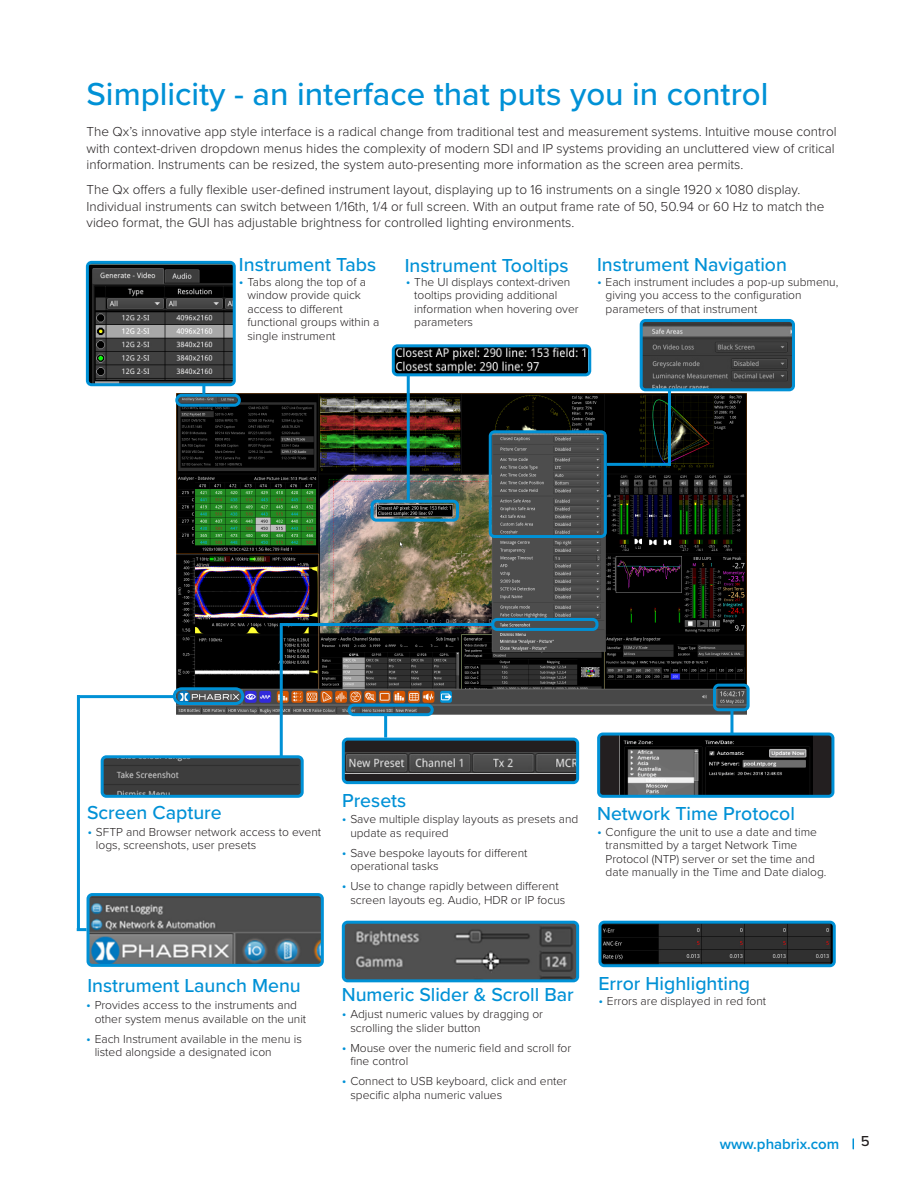
<style>
.page{position:relative;width:918px;height:1188px;background:#fff}
.page>*{position:absolute;margin:0;border:0;box-sizing:border-box;transform-origin:0 0}
.t1{font:500 33px "Proxima Nova";color:#0091d6}
.t2{font:500 19.5px "Proxima Nova";color:#0091d6}
.t3{font:600 15px "Proxima Nova";color:#0091d6}
.t4{font:500 15px "Proxima Nova";color:#231f20}
.t5{font:300 13.5px/16.5px "Proxima Nova";color:#231f20}
.t6{font:300 12px/13.5px "Proxima Nova";color:#231f20}
.s1{font-size:13.5px;color:#0091d6}
</style>
<div class="page">
<img style="left:176px;top:394px;width:570px;height:320px">
<img style="left:91px;top:897px;width:229px;height:66px">
<div style="left:87px;top:893px;width:237px;height:74px;border:3px solid #0091d6;border-radius:4px"></div>
<div style="left:86px;top:261px;width:150px;height:125px;border:3px solid #0091d6;border-radius:4px"></div>
<img style="left:644px;top:323px;width:147px;height:64px">
<div style="left:640px;top:319px;width:155px;height:72px;border:3px solid #0091d6;border-radius:4px"></div>
<div style="left:343px;top:739px;width:235px;height:44px;background:#231f20;border-radius:4px"></div>
<img style="left:346px;top:752px;width:229px;height:21px">
<div style="left:342px;top:738px;width:237px;height:46px;border:3px solid #0091d6;border-radius:4px"></div>
<div style="left:175px;top:394px;width:66px;height:13px;border:3px solid #0091d6;border-radius:5px"></div>
<div style="left:348px;top:704px;width:86px;height:12px;border:3px solid #0091d6;border-radius:5px"></div>
<div style="left:173px;top:687px;width:71px;height:18px;border:3px solid #0091d6;border-radius:7px"></div>
<div style="left:489px;top:430px;width:118px;height:108px;border:3px solid #0091d6;border-radius:4px"></div>
<img style="left:346px;top:925px;width:229px;height:53px">
<div style="left:342px;top:921px;width:237px;height:61px;border:3px solid #0091d6;border-radius:4px"></div>
<img style="left:377px;top:499px;width:76px;height:17px">
<div style="left:371px;top:500px;width:88px;height:22px;border:3px solid #0091d6;border-radius:4px"></div>
<img style="left:396px;top:348px;width:191px;height:24px">
<div style="left:392px;top:344px;width:199px;height:32px;border:3px solid #0091d6;border-radius:4px"></div>
<img style="left:105px;top:759px;width:195px;height:35px">
<div style="left:101px;top:755px;width:203px;height:43px;border:3px solid #0091d6;border-radius:4px"></div>
<div style="left:491px;top:618px;width:107px;height:13px;border:3px solid #0091d6;border-radius:4px"></div>
<img style="left:602px;top:925px;width:230px;height:38px">
<div style="left:598px;top:921px;width:238px;height:46px;border:3px solid #0091d6;border-radius:4px"></div>
<svg style="left:80px;top:928px;width:7px;height:3px"></svg>
<hr style="left:77px;top:695px;width:3px;height:236px;background:#0091d6">
<hr style="left:77px;top:695px;width:97px;height:3px;background:#0091d6">
<div style="left:599px;top:734px;width:234px;height:62px;background:#231f20;border-radius:4px"></div>
<img style="left:620px;top:737px;width:193px;height:57px">
<div style="left:597px;top:733px;width:237px;height:65px;border:3px solid #0091d6;border-radius:4px"></div>
<div style="left:713px;top:684px;width:37px;height:27px;border:3px solid #0091d6;border-radius:4px"></div>
<hr style="left:407px;top:375px;width:3px;height:125px;background:#0091d6">
<hr style="left:668px;top:389px;width:3px;height:77px;background:#0091d6">
<hr style="left:607px;top:463px;width:64px;height:3px;background:#0091d6">
<svg style="left:87px;top:262px;width:147px;height:132px;background:#495155"></svg>
<hr style="left:730px;top:710px;width:3px;height:23px;background:#0091d6">
<hr style="left:280px;top:623px;width:3px;height:134px;background:#0091d6">
<hr style="left:281px;top:623px;width:212px;height:3px;background:#0091d6">
<hr style="left:384px;top:715px;width:3px;height:23px;background:#0091d6">
<p class="t1" style="left:87px;top:69px;width:683px">Simplicity - an interface that puts you in control</p>
<p class="t5" style="left:87px;top:123px;width:752px">The Qx’s innovative app style interface is a radical change from traditional test and measurement systems. Intuitive mouse control with context-driven dropdown menus hides the complexity of modern SDI and IP systems providing an uncluttered view of critical information. Instruments can be resized, the system auto-presenting more information as the screen area permits.</p>
<p class="t5" style="left:87px;top:181px;width:740px">The Qx offers a fully flexible user-defined instrument layout, displaying up to 16 instruments on a single 1920 x 1080 display.<br>Individual instruments can switch between 1/16th, 1/4 or full screen. With an output frame rate of 50, 50.94 or 60 Hz to match the video format, the GUI has adjustable brightness for controlled lighting environments.</p>
<p class="t2" style="left:239px;top:250px;width:139px">Instrument Tabs</p>
<p class="t6" style="left:247px;top:275px;width:134px;text-indent:-9px"><span class="s1">•</span> Tabs along the top of a window provide quick access to different functional groups within a single instrument</p>
<p class="t2" style="left:405px;top:250px;width:165px">Instrument Tooltips</p>
<p class="t6" style="left:414px;top:274px;width:166px;text-indent:-9px"><span class="s1">•</span> The UI displays context-driven tooltips providing additional information when hovering over parameters</p>
<p class="t2" style="left:597px;top:250px;width:191px">Instrument Navigation</p>
<p class="t6" style="left:606px;top:274px;width:234px;text-indent:-9px"><span class="s1">•</span> Each instrument includes a pop-up submenu, giving you access to the configuration parameters of that instrument</p>
<p class="t2" style="left:87px;top:798px;width:136px">Screen Capture</p>
<p class="t6" style="left:96px;top:825px;width:227px;text-indent:-9px"><span class="s1">•</span> SFTP and Browser network access to event logs, screenshots, user presets</p>
<p class="t2" style="left:342px;top:786px;width:66px">Presets</p>
<p class="t6" style="left:350px;top:812px;width:230px;text-indent:-9px"><span class="s1">•</span> Save multiple display layouts as presets and update as required</p>
<p class="t6" style="left:350px;top:845px;width:179px;text-indent:-9px"><span class="s1">•</span> Save bespoke layouts for different operational tasks</p>
<p class="t6" style="left:350px;top:879px;width:216px;text-indent:-9px"><span class="s1">•</span> Use to change rapidly between different screen layouts eg. Audio, HDR or IP focus</p>
<p class="t2" style="left:597px;top:799px;width:199px">Network Time Protocol</p>
<p class="t6" style="left:606px;top:825px;width:222px;text-indent:-9px"><span class="s1">•</span> Configure the unit to use a date and time transmitted by a target Network Time Protocol (NTP) server or set the time and date manually in the Time and Date dialog.</p>
<p class="t2" style="left:87px;top:971px;width:215px">Instrument Launch Menu</p>
<p class="t6" style="left:95px;top:998px;width:213px;text-indent:-9px"><span class="s1">•</span> Provides access to the instruments and other system menus available on the unit</p>
<p class="t6" style="left:95px;top:1031px;width:209px;text-indent:-9px"><span class="s1">•</span> Each Instrument available in the menu is listed alongside a designated icon</p>
<p class="t2" style="left:342px;top:980px;width:233px">Numeric Slider &amp; Scroll Bar</p>
<p class="t6" style="left:350px;top:1007px;width:194px;text-indent:-9px"><span class="s1">•</span> Adjust numeric values by dragging or scrolling the slider button</p>
<p class="t6" style="left:350px;top:1040px;width:222px;text-indent:-9px"><span class="s1">•</span> Mouse over the numeric field and scroll for fine control</p>
<p class="t6" style="left:350px;top:1074px;width:218px;text-indent:-9px"><span class="s1">•</span> Connect to USB keyboard, click and enter specific alpha numeric values</p>
<p class="t2" style="left:598px;top:969px;width:153px">Error Highlighting</p>
<p class="t6" style="left:598px;top:994px;width:169px"><span class="s1">•</span> Errors are displayed in red font</p>
<p class="t3" style="left:720px;top:1133px;width:121px">www.phabrix.com</p>
<p class="t4" style="left:861px;top:1130px;width:10px">5</p>
</div>
